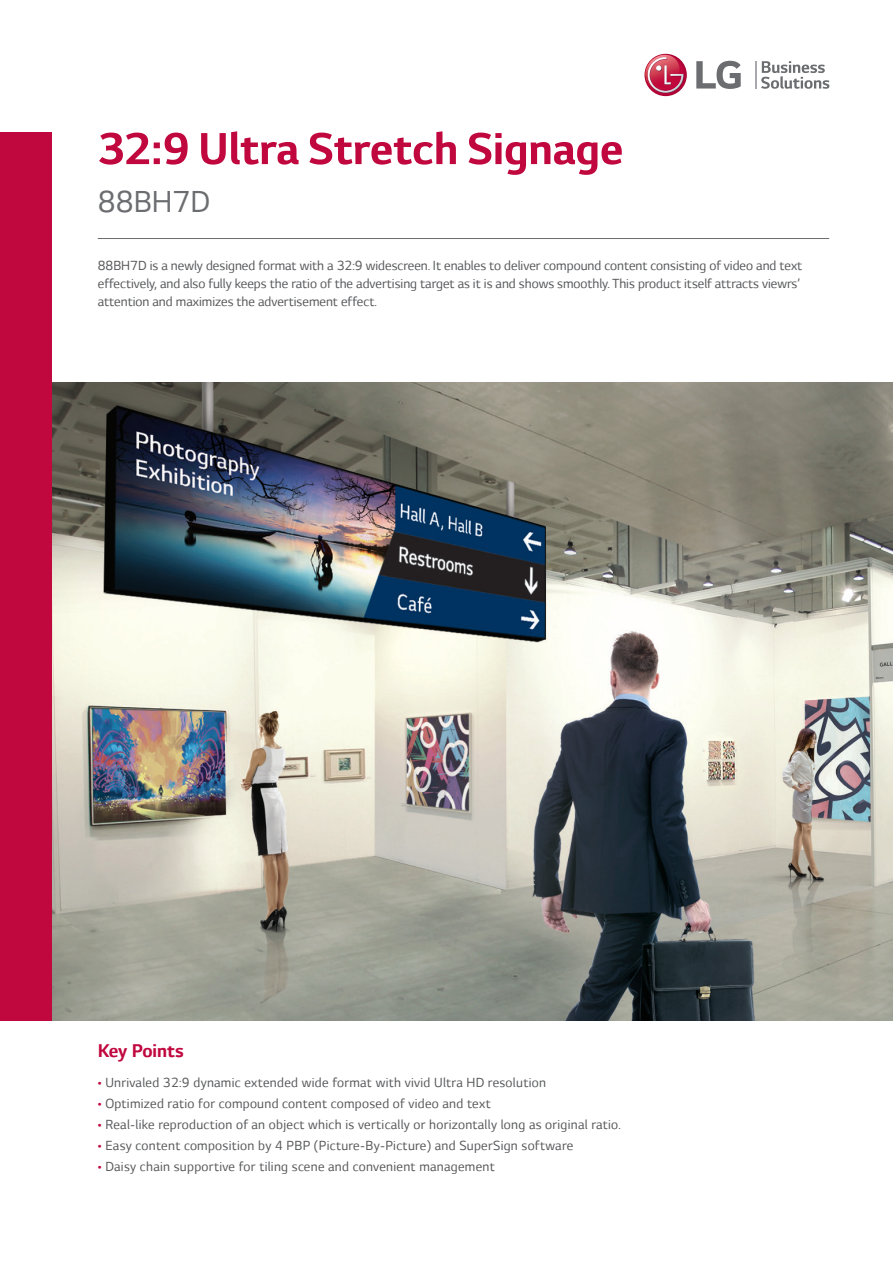
<style>
.page{position:relative;width:893px;height:1263px;background:#fff}
.page>*{position:absolute;margin:0;border:0;box-sizing:border-box;transform-origin:0 0}
.t1{font:700 51px "LG Smart";color:#c0073e}
.t2{font:34.5px "LG Smart";color:#6c6d70}
.t3{font:700 21px "LG Smart";color:#c0073e}
.t4{font:15px/18px "LG Smart";letter-spacing:.015em;color:#57585a}
.s1{color:#c0073e}
</style>
<div class="page">
<img style="left:51px;top:383px;width:842px;height:637px">
<hr style="left:98px;top:238px;width:731px;height:1px;background:#6c6d70">
<div style="left:0;top:132px;width:51px;height:888px;background:#c0073e"></div>
<svg style="left:761px;top:61px;width:68px;height:28px"></svg>
<hr style="left:755px;top:61px;width:2px;height:28px;background:#a8a9ad">
<svg style="left:696px;top:61px;width:45px;height:28px"></svg>
<svg style="left:644px;top:54px;width:43px;height:42px"></svg>
<svg style="left:644px;top:55px;width:40px;height:38px"></svg>
<h1 class="t1" style="left:98px;top:120px;width:527px">32:9 Ultra Stretch Signage</h1>
<h2 class="t2" style="left:98px;top:183px;width:114px">88BH7D</h2>
<p class="t4" style="left:98px;top:257px;width:706px">88BH7D is a newly designed format with a 32:9 widescreen. It enables to deliver compound content consisting of video and text effectively, and also fully keeps the ratio of the advertising target as it is and shows smoothly. This product itself attracts viewrs’ attention and maximizes the advertisement effect.</p>
<h3 class="t3" style="left:98px;top:1039px;width:87px">Key Points</h3>
<p class="t4" style="left:98px;top:1073px;width:450px"><span class="s1">•</span> Unrivaled 32:9 dynamic extended wide format with vivid Ultra HD resolution</p>
<p class="t4" style="left:98px;top:1094px;width:394px"><span class="s1">•</span> Optimized ratio for compound content composed of video and text</p>
<p class="t4" style="left:98px;top:1115px;width:525px"><span class="s1">•</span> Real-like reproduction of an object which is vertically or horizontally long as original ratio.</p>
<p class="t4" style="left:98px;top:1136px;width:477px"><span class="s1">•</span> Easy content composition by 4 PBP (Picture-By-Picture) and SuperSign software</p>
<p class="t4" style="left:98px;top:1157px;width:398px"><span class="s1">•</span> Daisy chain supportive for tiling scene and convenient management</p>
</div>
